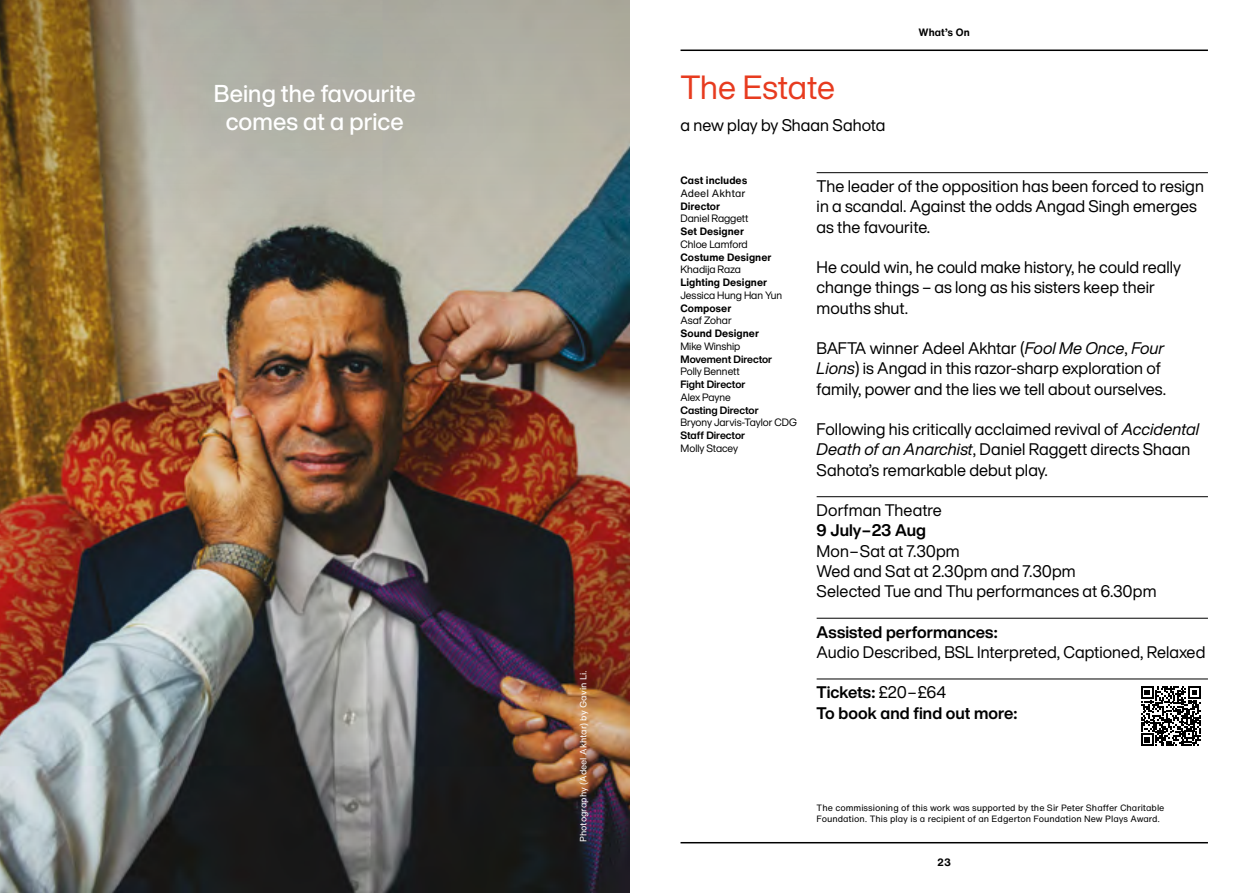
<style>
.page{position:relative;width:1259px;height:893px;background:#fff}
.page>*{position:absolute;margin:0;border:0;box-sizing:border-box;transform-origin:0 0}
.t1{font:33px "Helvetica Now NT Display";letter-spacing:-.005em;color:#e73b1f}
.t2{font:500 24px/27.8px "Helvetica Now NT Display";letter-spacing:.005em;color:#fff;text-align:center}
.t3{font:16.5px/20.2px "Helvetica Now NT Display";letter-spacing:.005em;color:#000}
.t4{font:700 16.5px/20.2px "Helvetica Now NT Display";letter-spacing:.005em;color:#000}
.t5{font:10.5px "Helvetica Now NT Display";color:#000}
.t6{font:700 10.5px "Helvetica Now NT Text";color:#000}
.t7{font:700 10.5px "Helvetica Now NT Display";color:#000}
.t8{font:10.5px "Helvetica Now NT Text";color:#000}
.t9{font:9px/11.2px "Helvetica Now NT Text";color:#000}
.t10{font:9px "Helvetica Now NT Text";color:#fff}
.s1{font-style:italic}
.s2{font-weight:400}
</style>
<div class="page">
<hr style="left:680px;top:50px;width:528px;height:1px;background:#000">
<hr style="left:680px;top:842px;width:528px;height:1px;background:#000">
<img style="left:0;top:293px;width:629px;height:600px">
<svg style="left:0;top:0;width:629px;height:293px;background:#897d5c"></svg>
<div style="left:97px;top:0;width:434px;height:265px;background:#000;opacity:.75"></div>
<hr style="left:816px;top:172px;width:392px;height:1px;background:#000">
<hr style="left:816px;top:496px;width:392px;height:1px;background:#000">
<hr style="left:816px;top:618px;width:392px;height:1px;background:#000">
<hr style="left:816px;top:679px;width:392px;height:1px;background:#000">
<svg style="left:1141px;top:686px;width:59px;height:60px"></svg>
<h2 class="t2" style="left:214px;top:79px;width:203px">Being the favourite comes at a price</h2>
<p class="t10" style="left:577px;top:842px;width:173px;rotate:-90deg">Photography (Adeel Akhtar) by Gavin Li.</p>
<h1 class="t1" style="left:680px;top:65px;width:156px">The Estate</h1>
<p class="t3" style="left:680px;top:114px;width:206px">a new play by Shaan Sahota</p>
<p class="t6" style="left:918px;top:25px;width:53px">What’s On</p>
<p class="t6" style="left:680px;top:173px;width:68px">Cast includes</p>
<p class="t8" style="left:680px;top:186px;width:66px">Adeel Akhtar</p>
<p class="t6" style="left:680px;top:199px;width:41px">Director</p>
<p class="t5" style="left:680px;top:212px;width:69px">Daniel Raggett</p>
<p class="t6" style="left:680px;top:224px;width:65px">Set Designer</p>
<p class="t5" style="left:680px;top:237px;width:69px">Chloe Lamford</p>
<p class="t6" style="left:680px;top:250px;width:92px">Costume Designer</p>
<p class="t5" style="left:680px;top:263px;width:62px">Khadija Raza</p>
<p class="t6" style="left:680px;top:275px;width:88px">Lighting Designer</p>
<p class="t5" style="left:680px;top:288px;width:103px">Jessica Hung Han Yun</p>
<p class="t6" style="left:680px;top:301px;width:52px">Composer</p>
<p class="t5" style="left:680px;top:314px;width:53px">Asaf Zohar</p>
<p class="t6" style="left:680px;top:326px;width:80px">Sound Designer</p>
<p class="t5" style="left:680px;top:339px;width:61px">Mike Winship</p>
<p class="t7" style="left:680px;top:352px;width:93px">Movement Director</p>
<p class="t5" style="left:680px;top:365px;width:61px">Polly Bennett</p>
<p class="t7" style="left:680px;top:377px;width:66px">Fight Director</p>
<p class="t5" style="left:680px;top:390px;width:52px">Alex Payne</p>
<p class="t7" style="left:680px;top:403px;width:80px">Casting Director</p>
<p class="t5" style="left:680px;top:416px;width:118px">Bryony Jarvis-Taylor CDG</p>
<p class="t7" style="left:680px;top:428px;width:66px">Staff Director</p>
<p class="t5" style="left:680px;top:441px;width:59px">Molly Stacey</p>
<p class="t3" style="left:816px;top:176px;width:389px">The leader of the opposition has been forced to resign in a scandal. Against the odds Angad Singh emerges as the favourite.</p>
<p class="t3" style="left:816px;top:257px;width:366px">He could win, he could make history, he could really change things – as long as his sisters keep their mouths shut.</p>
<p class="t3" style="left:816px;top:338px;width:351px">BAFTA winner Adeel Akhtar (<span class="s1">Fool Me Once</span>, <span class="s1">Four<br>Lions</span>) is Angad in this razor-sharp exploration of family, power and the lies we tell about ourselves.</p>
<p class="t3" style="left:816px;top:419px;width:384px">Following his critically acclaimed revival of <span class="s1">Accidental<br>Death of an Anarchist</span>, Daniel Raggett directs Shaan<br>Sahota’s remarkable debut play.</p>
<p class="t3" style="left:816px;top:500px;width:127px">Dorfman Theatre</p>
<p class="t4" style="left:816px;top:520px;width:111px">9 July–23 Aug</p>
<p class="t3" style="left:816px;top:540px;width:341px">Mon–Sat at 7.30pm<br>Wed and Sat at 2.30pm and 7.30pm<br>Selected Tue and Thu performances at 6.30pm</p>
<p class="t4" style="left:816px;top:621px;width:183px">Assisted performances:</p>
<p class="t3" style="left:816px;top:642px;width:390px">Audio Described, BSL Interpreted, Captioned, Relaxed</p>
<p class="t4" style="left:816px;top:682px;width:202px">Tickets: <span class="s2">£20–£64<br></span>To book and find out more:</p>
<p class="t9" style="left:816px;top:802px;width:349px">The commissioning of this work was supported by the Sir Peter Shaffer Charitable<br>Foundation. This play is a recipient of an Edgerton Foundation New Plays Award.</p>
<p class="t6" style="left:937px;top:856px;width:15px">23</p>
</div>
